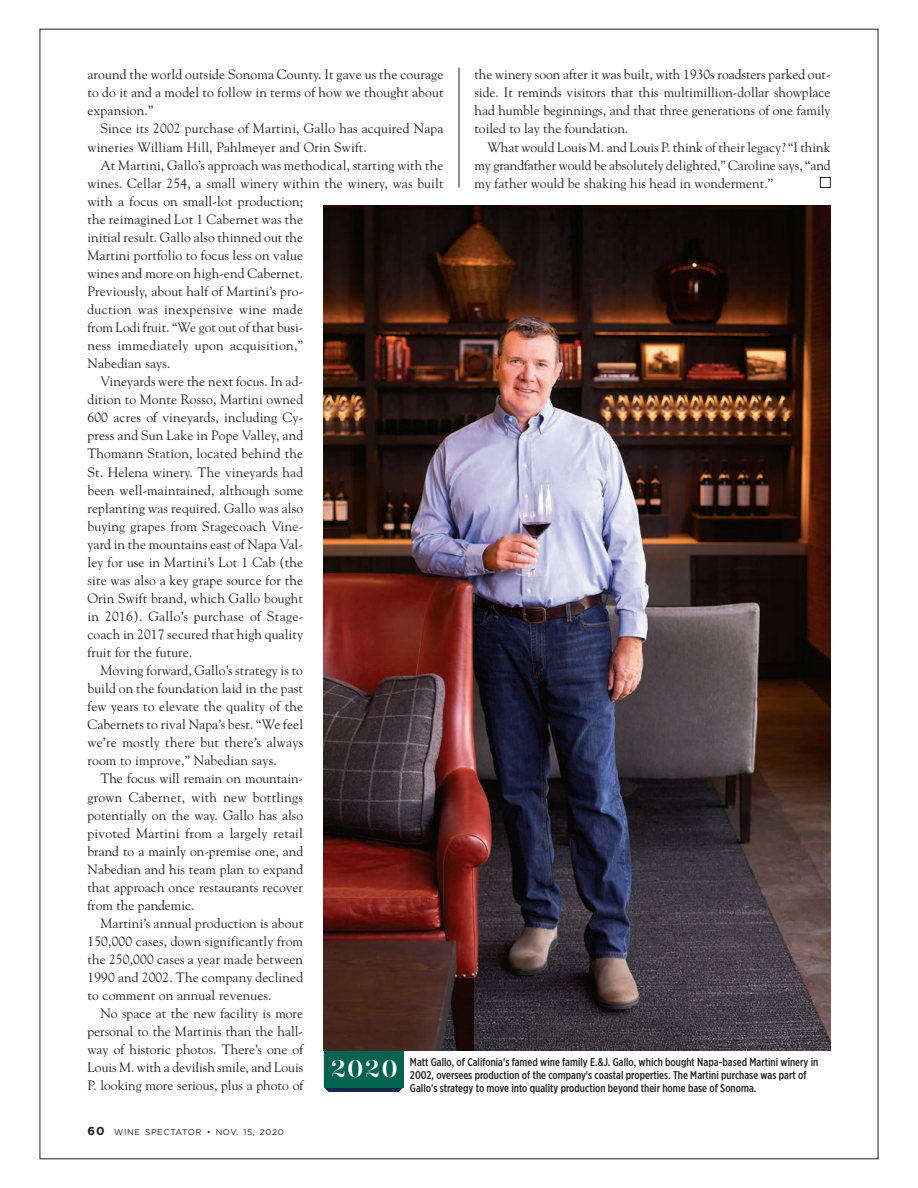
<style>
.page{position:relative;width:918px;height:1188px;background:#fff}
.page>*{position:absolute;margin:0;border:0;box-sizing:border-box;transform-origin:0 0}
.t1{font:500 27.15px "Majesti Banner";color:#fff}
.t2{font:13.5px/18px "Goudy";letter-spacing:.01em;color:#231f20;text-align:justify}
.t3{font:500 11.25px/12.9px "Gotham X Narrow";color:#231f20}
.t4{font:8.4px "Gotham";letter-spacing:.075em;color:#231f20}
.s1{font-weight:700;font-size:11.55px}
</style>
<div class="page">
<hr style="left:459px;top:68px;width:1px;height:120px;background:#231f20">
<div style="left:820px;top:177px;width:11px;height:11px;border:1px solid #231f20"></div>
<img style="left:324px;top:206px;width:507px;height:845px">
<svg style="left:324px;top:1087px;width:79px;height:5px"></svg>
<div style="left:324px;top:1051px;width:79px;height:36px;background:#036351"></div>
<p class="t2" style="left:87px;top:65px;width:358px">around the world outside Sonoma County. It gave us the courage to do it and a model to follow in terms of how we thought about expansion.”</p>
<p class="t2" style="left:87px;top:119px;width:358px;text-indent:13px">Since its 2002 purchase of Martini, Gallo has acquired Napa wineries William Hill, Pahlmeyer and Orin Swift.</p>
<p class="t2" style="left:100px;top:155px;width:344px">At Martini, Gallo’s approach was methodical, starting with the</p>
<p class="t2" style="left:87px;top:174px;width:358px">wines. Cellar 254, a small winery within the winery, was built</p>
<p class="t2" style="left:87px;top:192px;width:217px">with a focus on small-lot production;</p>
<p class="t2" style="left:87px;top:210px;width:217px">the reimagined Lot 1 Cabernet was the</p>
<p class="t2" style="left:87px;top:228px;width:217px">initial result. Gallo also thinned out the</p>
<p class="t2" style="left:87px;top:246px;width:217px">Martini portfolio to focus less on value</p>
<p class="t2" style="left:87px;top:264px;width:217px">wines and more on high-end Cabernet.</p>
<p class="t2" style="left:87px;top:282px;width:217px">Previously, about half of Martini’s pro-</p>
<p class="t2" style="left:87px;top:300px;width:217px">duction was inexpensive wine made</p>
<p class="t2" style="left:87px;top:318px;width:217px">from Lodi fruit. “We got out of that busi-</p>
<p class="t2" style="left:87px;top:336px;width:217px">ness immediately upon acquisition,”</p>
<p class="t2" style="left:87px;top:354px;width:85px">Nabedian says.</p>
<p class="t2" style="left:100px;top:372px;width:204px">Vineyards were the next focus. In ad-</p>
<p class="t2" style="left:87px;top:390px;width:217px">dition to Monte Rosso, Martini owned</p>
<p class="t2" style="left:87px;top:408px;width:217px">600 acres of vineyards, including Cy-</p>
<p class="t2" style="left:87px;top:426px;width:217px">press and Sun Lake in Pope Valley, and</p>
<p class="t2" style="left:87px;top:444px;width:217px">Thomann Station, located behind the</p>
<p class="t2" style="left:87px;top:462px;width:217px">St. Helena winery. The vineyards had</p>
<p class="t2" style="left:87px;top:480px;width:217px">been well-maintained, although some</p>
<p class="t2" style="left:87px;top:499px;width:217px">replanting was required. Gallo was also</p>
<p class="t2" style="left:87px;top:517px;width:217px">buying grapes from Stagecoach Vine-</p>
<p class="t2" style="left:87px;top:535px;width:217px">yard in the mountains east of Napa Val-</p>
<p class="t2" style="left:87px;top:553px;width:217px">ley for use in Martini’s Lot 1 Cab (the</p>
<p class="t2" style="left:87px;top:571px;width:217px">site was also a key grape source for the</p>
<p class="t2" style="left:87px;top:589px;width:217px">Orin Swift brand, which Gallo bought</p>
<p class="t2" style="left:87px;top:607px;width:217px">in 2016). Gallo’s purchase of Stage-</p>
<p class="t2" style="left:87px;top:625px;width:217px">coach in 2017 secured that high quality</p>
<p class="t2" style="left:87px;top:643px;width:107px">fruit for the future.</p>
<p class="t2" style="left:100px;top:661px;width:204px">Moving forward, Gallo’s strategy is to</p>
<p class="t2" style="left:87px;top:679px;width:217px">build on the foundation laid in the past</p>
<p class="t2" style="left:87px;top:697px;width:217px">few years to elevate the quality of the</p>
<p class="t2" style="left:87px;top:715px;width:217px">Cabernets to rival Napa’s best. “We feel</p>
<p class="t2" style="left:87px;top:733px;width:217px">we’re mostly there but there’s always</p>
<p class="t2" style="left:87px;top:751px;width:191px">room to improve,” Nabedian says.</p>
<p class="t2" style="left:100px;top:769px;width:204px">The focus will remain on mountain-</p>
<p class="t2" style="left:87px;top:787px;width:217px">grown Cabernet, with new bottlings</p>
<p class="t2" style="left:87px;top:805px;width:217px">potentially on the way. Gallo has also</p>
<p class="t2" style="left:87px;top:824px;width:217px">pivoted Martini from a largely retail</p>
<p class="t2" style="left:87px;top:842px;width:217px">brand to a mainly on-premise one, and</p>
<p class="t2" style="left:87px;top:860px;width:217px">Nabedian and his team plan to expand</p>
<p class="t2" style="left:87px;top:878px;width:217px">that approach once restaurants recover</p>
<p class="t2" style="left:87px;top:896px;width:109px">from the pandemic.</p>
<p class="t2" style="left:100px;top:914px;width:204px">Martini’s annual production is about</p>
<p class="t2" style="left:87px;top:932px;width:217px">150,000 cases, down significantly from</p>
<p class="t2" style="left:87px;top:950px;width:217px">the 250,000 cases a year made between</p>
<p class="t2" style="left:87px;top:968px;width:217px">1990 and 2002. The company declined</p>
<p class="t2" style="left:87px;top:986px;width:186px">to comment on annual revenues.</p>
<p class="t2" style="left:100px;top:1004px;width:204px">No space at the new facility is more</p>
<p class="t2" style="left:87px;top:1022px;width:217px">personal to the Martinis than the hall-</p>
<p class="t2" style="left:87px;top:1040px;width:217px">way of historic photos. There’s one of</p>
<p class="t2" style="left:87px;top:1058px;width:217px">Louis M. with a devilish smile, and Louis</p>
<p class="t2" style="left:87px;top:1076px;width:217px">P. looking more serious, plus a photo of</p>
<p class="t2" style="left:474px;top:65px;width:358px">the winery soon after it was built, with 1930s roadsters parked out&shy;side. It reminds visitors that this multimillion-dollar showplace had humble beginnings, and that three generations of one family toiled to lay the foundation.</p>
<p class="t2" style="left:474px;top:137px;width:358px;text-indent:13px">What would Louis M. and Louis P. think of their legacy? “I think my grandfather would be absolutely delighted,” Caroline says, “and my father would be shaking his head in wonderment.”</p>
<p class="t3" style="left:410px;top:1056px;width:410px">Matt Gallo, of Califonia's famed wine family E.&amp;J. Gallo, which bought Napa-based Martini winery in<br>2002, oversees production of the company's coastal properties. The Martini purchase was part of<br>Gallo's strategy to move into quality production beyond their home base of Sonoma.</p>
<h1 class="t1" style="left:331px;top:1051px;width:69px">2020</h1>
<p class="t4" style="left:87px;top:1127px;width:198px"><span class="s1">60</span> WINE SPECTATOR • NOV. 15, 2020</p>
</div>
